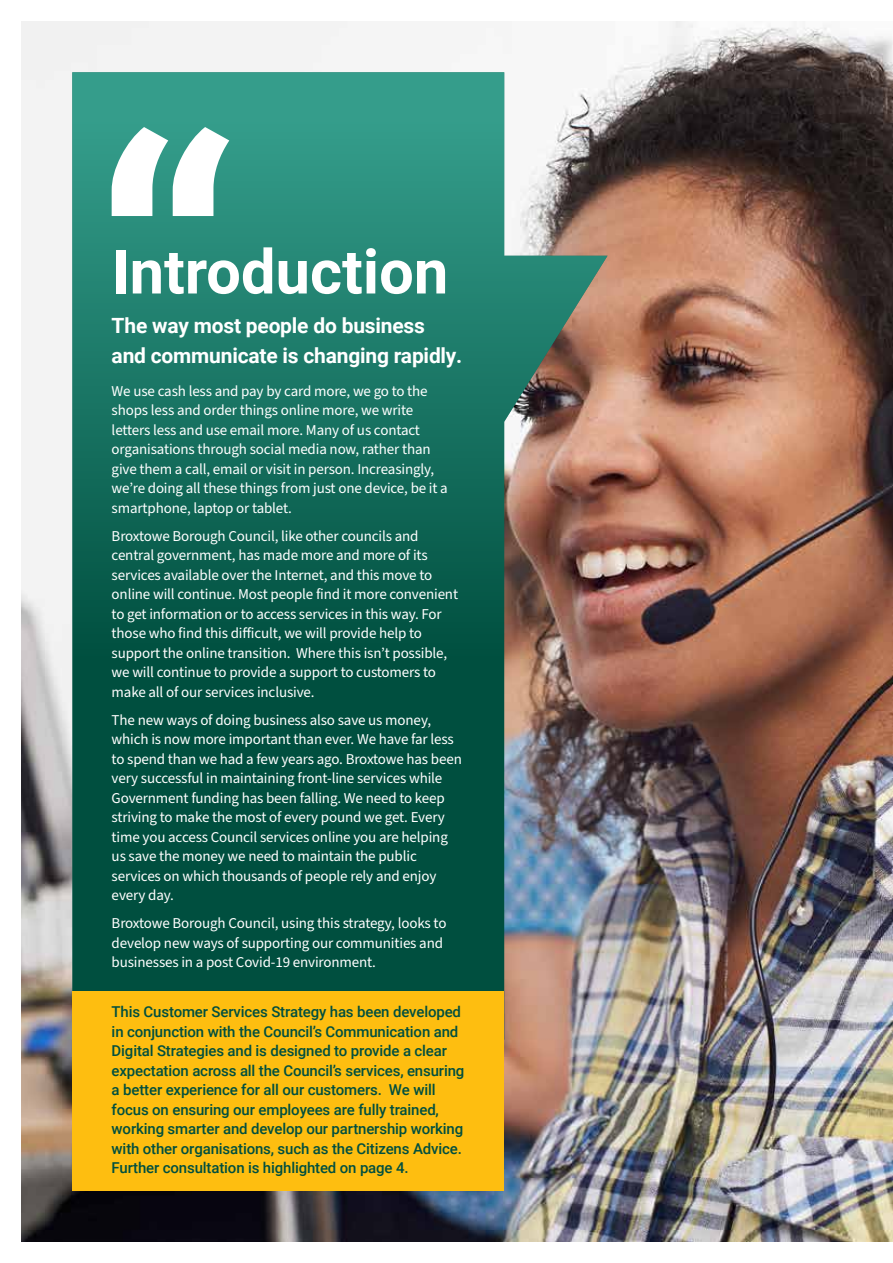
<style>
.page{position:relative;width:893px;height:1263px;background:#fff}
.page>*{position:absolute;margin:0;border:0;box-sizing:border-box;transform-origin:0 0}
.t1{font:700 61.5px "Roboto";color:#fff}
.t2{font:700 21px/30px "Roboto";letter-spacing:-.01em;color:#fff}
.t3{font:15px/19.5px "Source Sans Pro";letter-spacing:-.01em;color:#fff}
.t4{font:500 15px/19.5px "Roboto";letter-spacing:-.01em;color:#004f3f}
</style>
<div class="page">
<img style="left:21px;top:21px;width:872px;height:1221px">
<svg style="left:72px;top:72px;width:536px;height:967px;background:#2c6f61"></svg>
<div style="left:72px;top:991px;width:432px;height:200px;background:#febe10"></div>
<svg style="left:112px;top:127px;width:117px;height:89px"></svg>
<h1 class="t1" style="left:112px;top:229px;width:338px">Introduction</h1>
<h2 class="t2" style="left:112px;top:310px;width:352px">The way most people do business and communicate is changing rapidly.</h2>
<p class="t3" style="left:112px;top:381px;width:338px">We use cash less and pay by card more, we go to the shops less and order things online more, we write letters less and use email more. Many of us contact organisations through social media now, rather than give them a call, email or visit in person. Increasingly, we’re doing all these things from just one device, be it a smartphone, laptop or tablet.</p>
<p class="t3" style="left:112px;top:526px;width:348px">Broxtowe Borough Council, like other councils and central government, has made more and more of its services available over the Internet, and this move to online will continue. Most people find it more convenient to get information or to access services in this way. For those who find this difficult, we will provide help to support the online transition. Where this isn’t possible, we will continue to provide a support to customers to make all of our services inclusive.</p>
<p class="t3" style="left:112px;top:710px;width:352px">The new ways of doing business also save us money, which is now more important than ever. We have far less to spend than we had a few years ago. Broxtowe has been very successful in maintaining front-line services while Government funding has been falling. We need to keep striving to make the most of every pound we get. Every time you access Council services online you are helping us save the money we need to maintain the public services on which thousands of people rely and enjoy every day.</p>
<p class="t3" style="left:112px;top:914px;width:336px">Broxtowe Borough Council, using this strategy, looks to develop new ways of supporting our communities and businesses in a post Covid-19 environment.</p>
<p class="t4" style="left:112px;top:1001px;width:354px">This Customer Services Strategy has been developed in conjunction with the Council’s Communication and Digital Strategies and is designed to provide a clear expectation across all the Council’s services, ensuring a better experience for all our customers. We will focus on ensuring our employees are fully trained, working smarter and develop our partnership working with other organisations, such as the Citizens Advice.<br>Further consultation is highlighted on page 4.</p>
</div>
